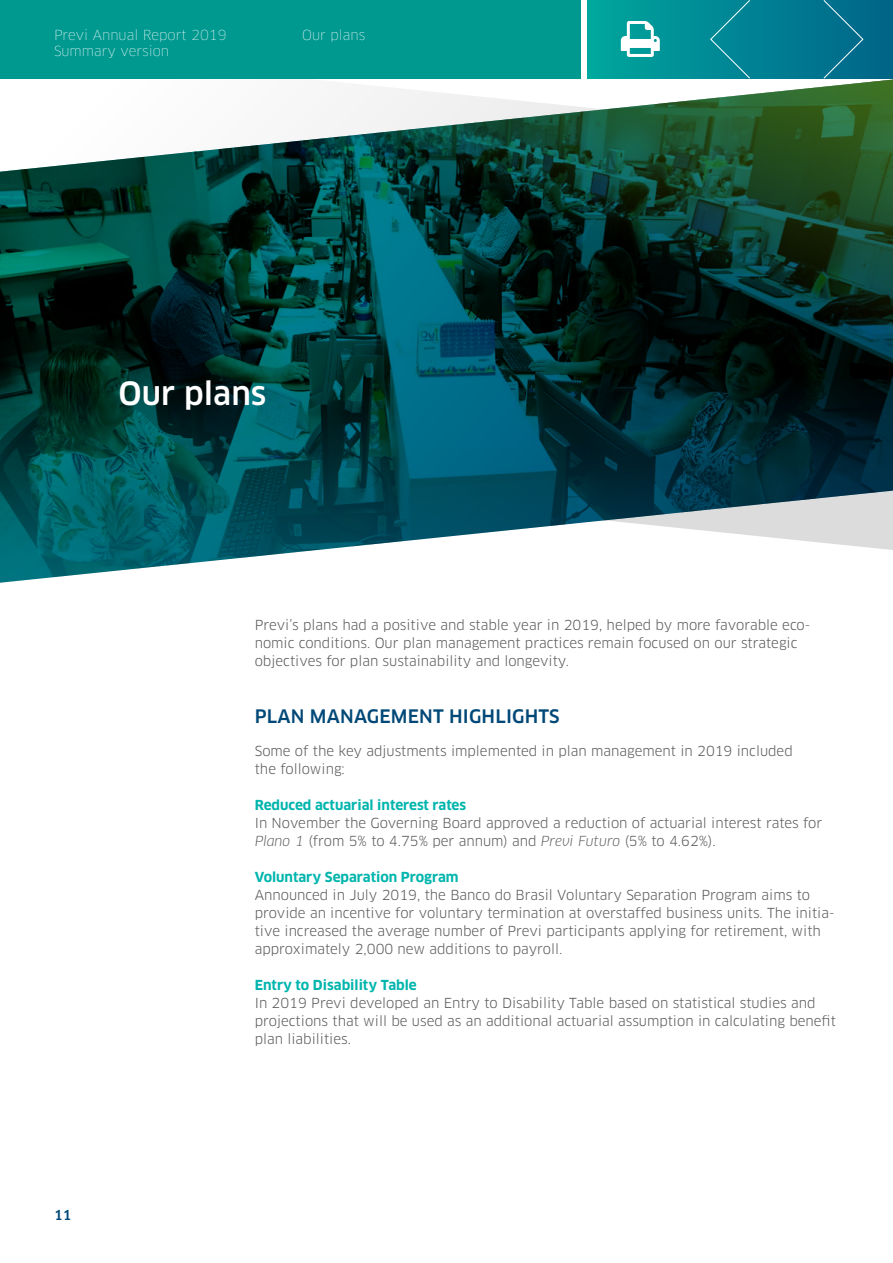
<style>
.page{position:relative;width:893px;height:1263px;background:#fff}
.page>*{position:absolute;margin:0;border:0;box-sizing:border-box;transform-origin:0 0}
.t1{font:500 31.35px "Clan Pro";color:#fff}
.t2{font:500 18.15px "Clan Pro";letter-spacing:.01em;color:#004877}
.t3{font:13.5px/18px "Clan Pro";color:#58595b}
.t4{font:700 13.5px "Clan Pro";color:#00b5ad}
.t5{font:100 13.5px/16.2px "Clan Pro";color:#fff}
.t6{font:500 13.5px "Clan Pro";color:#004877}
.s1{font-style:italic}
</style>
<div class="page">
<img style="left:0;top:166px;width:48px;height:417px">
<svg style="left:48px;top:74px;width:845px;height:504px"></svg>
<div style="left:0;top:0;width:581px;height:79px;background:#009990"></div>
<svg style="left:588px;top:0;width:305px;height:79px;background:#008794"></svg>
<svg style="left:621px;top:21px;width:39px;height:36px"></svg>
<svg style="left:709px;top:0;width:42px;height:80px;background:#0b8c9a"></svg>
<svg style="left:823px;top:0;width:41px;height:80px;background:#0b7591"></svg>
<p class="t5" style="left:54px;top:27px;width:174px">Previ Annual Report 2019<br>Summary version</p>
<p class="t5" style="left:302px;top:27px;width:65px">Our plans</p>
<h1 class="t1" style="left:118px;top:375px;width:149px">Our plans</h1>
<p class="t3" style="left:255px;top:616px;width:557px">Previ’s plans had a positive and stable year in 2019, helped by more favorable eco&shy;nomic conditions. Our plan management practices remain focused on our strategic objectives for plan sustainability and longevity.</p>
<p class="t6" style="left:54px;top:1207px;width:19px">11</p>
<h2 class="t2" style="left:255px;top:705px;width:306px">PLAN MANAGEMENT HIGHLIGHTS</h2>
<p class="t3" style="left:255px;top:742px;width:539px">Some of the key adjustments implemented in plan management in 2019 included the following:</p>
<p class="t4" style="left:255px;top:797px;width:213px">Reduced actuarial interest rates</p>
<p class="t3" style="left:255px;top:814px;width:569px">In November the Governing Board approved a reduction of actuarial interest rates for<br><span class="s1">Plano 1</span> (from 5% to 4.75% per annum) and <span class="s1">Previ Futuro</span> (5% to 4.62%).</p>
<p class="t4" style="left:255px;top:869px;width:205px">Voluntary Separation Program</p>
<p class="t3" style="left:255px;top:886px;width:581px">Announced in July 2019, the Banco do Brasil Voluntary Separation Program aims to provide an incentive for voluntary termination at overstaffed business units. The initia&shy;tive increased the average number of Previ participants applying for retirement, with approximately 2,000 new additions to payroll.</p>
<p class="t4" style="left:255px;top:977px;width:164px">Entry to Disability Table</p>
<p class="t3" style="left:255px;top:994px;width:583px">In 2019 Previ developed an Entry to Disability Table based on statistical studies and projections that will be used as an additional actuarial assumption in calculating benefit plan liabilities.</p>
</div>
